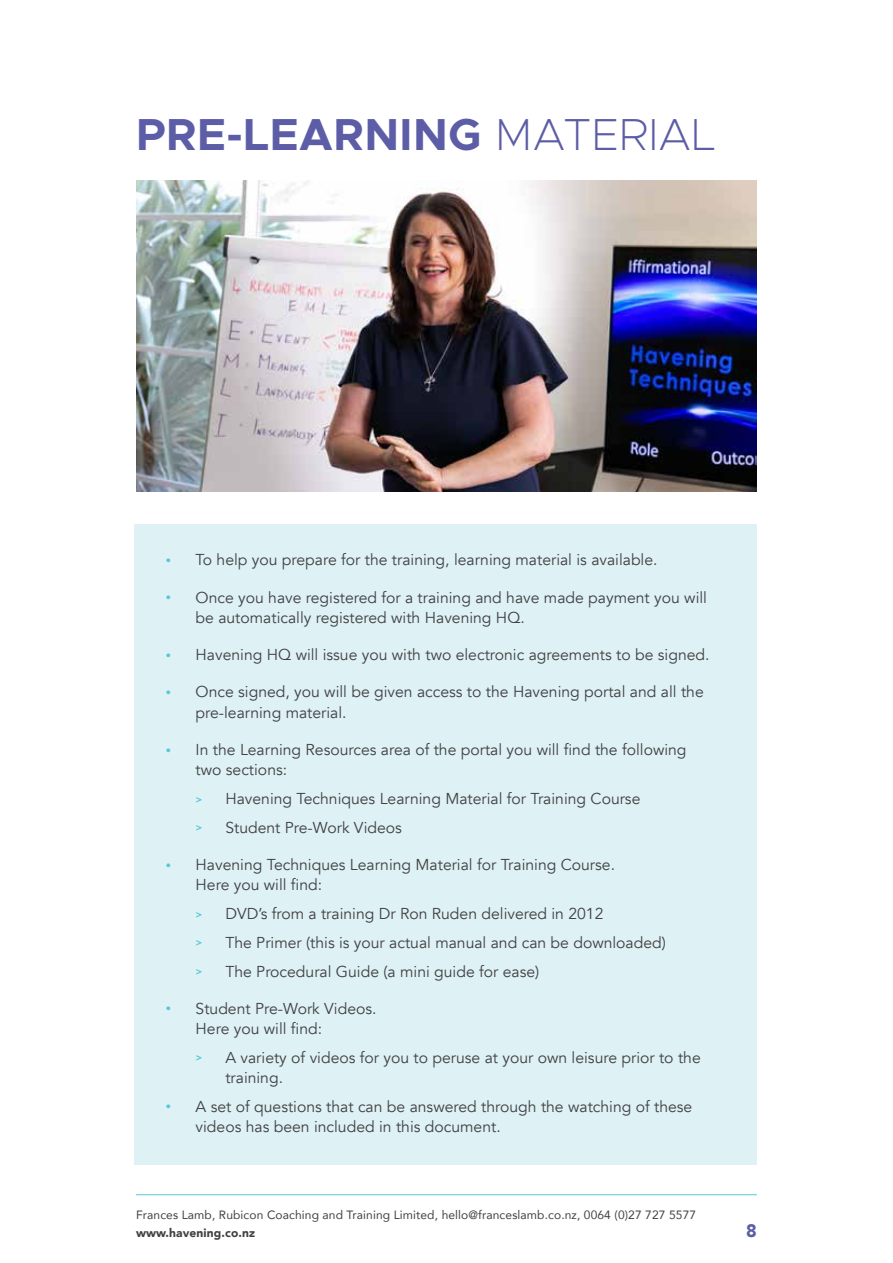
<style>
.page{position:relative;width:893px;height:1263px;background:#fff}
.page>*{position:absolute;margin:0;border:0;box-sizing:border-box;transform-origin:0 0}
.t1{font:700 45px "Metropolis";letter-spacing:.01em;color:#5c5da6}
.t2{font:900 18px "Avenir";color:#5c5da6}
.t3{font:15.75px/20.2px "Avenir";color:#414042}
.t4{font:12px "Avenir";letter-spacing:.01em;color:#414042}
.t5{font:900 12px "Avenir";letter-spacing:.01em;color:#414042}
.s1{font-weight:200}
.s2{font-size:10.5px;color:#56c7da}
.s3{font-weight:800;font-size:10.5px;color:#56c7da}
</style>
<div class="page">
<hr style="left:136px;top:1194px;width:621px;height:1px;background:#56c7da">
<div style="left:134px;top:524px;width:623px;height:640px;background:#def1f5"></div>
<img style="left:136px;top:181px;width:621px;height:310px">
<h1 class="t1" style="left:136px;top:106px;width:581px">PRE-LEARNING <span class="s1">MATERIAL</span></h1>
<p class="t3" style="left:166px;top:550px;width:493px"><span class="s2">•</span> To help you prepare for the training, learning material is available.</p>
<p class="t3" style="left:196px;top:587px;width:513px;text-indent:-30px"><span class="s2">•</span> Once you have registered for a training and have made payment you will be automatically registered with Havening HQ.</p>
<p class="t3" style="left:166px;top:645px;width:545px"><span class="s2">•</span> Havening HQ will issue you with two electronic agreements to be signed.</p>
<p class="t3" style="left:196px;top:682px;width:510px;text-indent:-30px"><span class="s2">•</span> Once signed, you will be given access to the Havening portal and all the pre-learning material.</p>
<p class="t3" style="left:196px;top:740px;width:492px;text-indent:-30px"><span class="s2">•</span> In the Learning Resources area of the portal you will find the following two sections:</p>
<p class="t3" style="left:196px;top:784px;width:446px;line-height:28.8px"><span class="s3">&gt;</span> Havening Techniques Learning Material for Training Course <span class="s3">&gt;</span> Student Pre-Work Videos</p>
<p class="t3" style="left:196px;top:855px;width:421px;text-indent:-30px"><span class="s2">•</span> Havening Techniques Learning Material for Training Course.<br>Here you will find:</p>
<p class="t3" style="left:196px;top:899px;width:472px;line-height:28.8px"><span class="s3">&gt;</span> DVD’s from a training Dr Ron Ruden delivered in 2012<br><span class="s3">&gt;</span> The Primer (this is your actual manual and can be downloaded) <span class="s3">&gt;</span> The Procedural Guide (a mini guide for ease)</p>
<p class="t3" style="left:196px;top:998px;width:182px;text-indent:-30px"><span class="s2">•</span> Student Pre-Work Videos.<br>Here you will find:</p>
<p class="t3" style="left:225px;top:1047px;width:477px;text-indent:-30px"><span class="s3">&gt;</span> A variety of videos for you to peruse at your own leisure prior to the training.</p>
<p class="t3" style="left:196px;top:1096px;width:498px;text-indent:-30px"><span class="s2">•</span> A set of questions that can be answered through the watching of these videos has been included in this document.</p>
<p class="t4" style="left:136px;top:1205px;width:562px">Frances Lamb, Rubicon Coaching and Training Limited, hello@franceslamb.co.nz, 0064 (0)27 727 5577</p>
<p class="t5" style="left:136px;top:1222px;width:121px">www.havening.co.nz</p>
<p class="t2" style="left:746px;top:1215px;width:12px">8</p>
</div>
